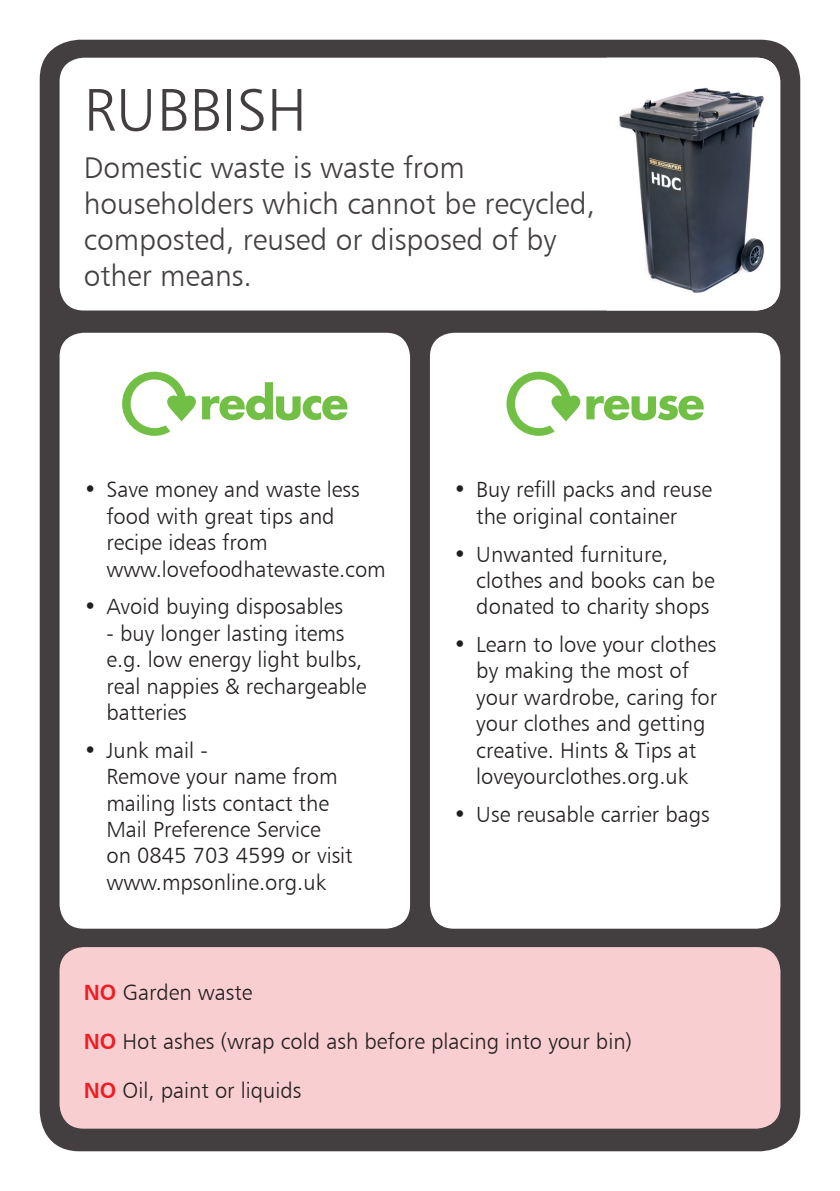
<style>
.page{position:relative;width:840px;height:1191px;background:#fff}
.page>*{position:absolute;margin:0;border:0;box-sizing:border-box;transform-origin:0 0}
.t1{font:60px "Humanist 777 BT Light B";color:#433f40}
.t2{font:700 50.8px "Futura TEE";letter-spacing:-.05em;color:#71bf45}
.t3{font:30px/36px "Humanist 777 BT Light B";color:#433f40}
.t4{font:22px/26.4px "Humanist 777 BT Light B";color:#231f20}
.s1{font-family:"Humanist 777 BT Bold B";color:#ee1d23}
</style>
<div class="page">
<div style="left:40px;top:40px;width:759px;height:1111px;background:#433f40;border-radius:40px"></div>
<div style="left:60px;top:58px;width:720px;height:252px;background:#fff;border-radius:24px"></div>
<img style="left:619px;top:58px;width:156px;height:252px">
<div style="left:60px;top:333px;width:350px;height:595px;background:#fff;border-radius:24px"></div>
<div style="left:429px;top:333px;width:351px;height:595px;background:#fff;border-radius:24px"></div>
<div style="left:60px;top:947px;width:720px;height:181px;background:#f9ced1;border-radius:24px"></div>
<svg style="left:122px;top:372px;width:74px;height:64px"></svg>
<svg style="left:506px;top:372px;width:74px;height:64px"></svg>
<p class="t1" style="left:84px;top:73px;width:224px">RUBBISH</p>
<p class="t3" style="left:84px;top:149px;width:512px">Domestic waste is waste from householders which cannot be recycled, composted, reused or disposed of by other means.</p>
<p class="t2" style="left:199px;top:370px;width:151px">reduce</p>
<p class="t4" style="left:106px;top:476px;width:281px;text-indent:-23px">• Save money and waste less food with great tips and recipe ideas from www.lovefoodhatewaste.com</p>
<p class="t4" style="left:84px;top:593px;width:261px">• Avoid buying disposables</p>
<p class="t4" style="left:106px;top:619px;width:261px">- buy longer lasting items e.g. low energy light bulbs, real nappies &amp; rechargeable batteries</p>
<p class="t4" style="left:106px;top:736px;width:248px;text-indent:-23px">• Junk mail -<br>Remove your name from mailing lists contact the<br>Mail Preference Service<br>on 0845 703 4599 or visit www.mpsonline.org.uk</p>
<p class="t2" style="left:583px;top:370px;width:123px">reuse</p>
<p class="t4" style="left:453px;top:476px;width:260px;text-align:center">• Buy refill packs and reuse the original container</p>
<p class="t4" style="left:476px;top:540px;width:240px;text-indent:-23px">• Unwanted furniture, clothes and books can be donated to charity shops</p>
<p class="t4" style="left:476px;top:631px;width:242px;text-indent:-23px">• Learn to love your clothes by making the most of your wardrobe, caring for your clothes and getting creative. Hints &amp; Tips at loveyourclothes.org.uk</p>
<p class="t4" style="left:453px;top:800px;width:257px">• Use reusable carrier bags</p>
<p class="t4" style="left:84px;top:979px;width:170px"><span class="s1">NO</span> Garden waste</p>
<p class="t4" style="left:84px;top:1028px;width:549px"><span class="s1">NO</span> Hot ashes (wrap cold ash before placing into your bin)</p>
<p class="t4" style="left:84px;top:1077px;width:219px"><span class="s1">NO</span> Oil, paint or liquids</p>
</div>
